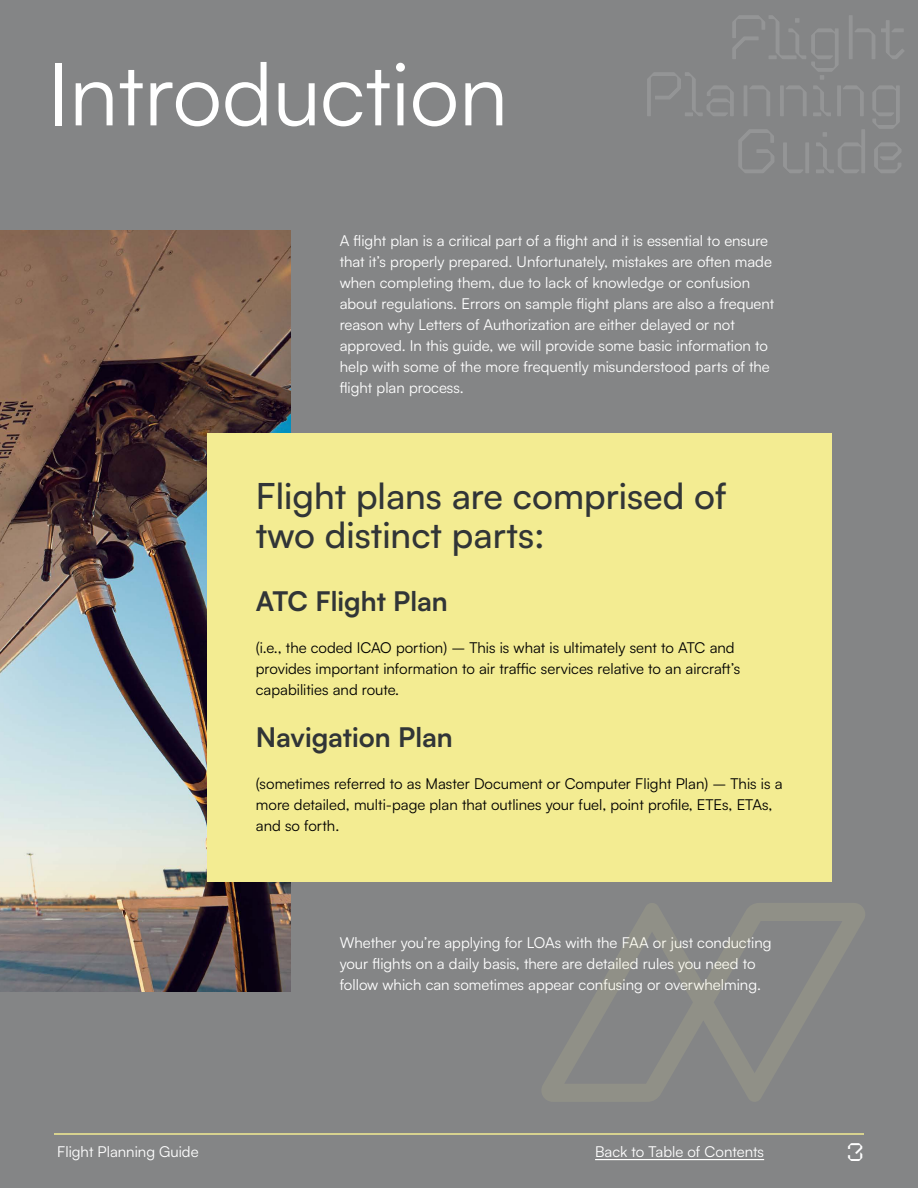
<style>
.page{position:relative;width:918px;height:1188px;background:#848586}
.page>*{position:absolute;margin:0;border:0;box-sizing:border-box;transform-origin:0 0}
.t1{font:87px "Satoshi";color:#fff}
.t2{font:500 36px/39px "Satoshi";color:#313537}
.t3{font:700 27px "Satoshi";color:#313537}
.t4{font:700 25.5px "Coanda";color:#fff}
.t5{font:15px/21px "Satoshi";color:#fff}
.t6{font:15px/21px "Satoshi";color:#000}
</style>
<div class="page">
<hr style="left:54px;top:1133px;width:810px;height:2px;background:#f3ec92">
<hr style="left:595px;top:1159px;width:169px;height:1px;background:#fff">
<img style="left:0;top:231px;width:291px;height:760px">
<svg style="left:542px;top:903px;width:323px;height:198px"></svg>
<div style="left:207px;top:433px;width:625px;height:448px;background:#f3ec92"></div>
<h1 class="t1" style="left:48px;top:36px;width:462px">Introduction</h1>
<p class="t5" style="left:340px;top:229px;width:436px">A flight plan is a critical part of a flight and it is essential to ensure that it’s properly prepared. Unfortunately, mistakes are often made when completing them, due to lack of knowledge or confusion about regulations. Errors on sample flight plans are also a frequent reason why Letters of Authorization are either delayed or not approved. In this guide, we will provide some basic information to help with some of the more frequently misunderstood parts of the flight plan process.</p>
<h2 class="t2" style="left:256px;top:475px;width:472px">Flight plans are comprised of two distinct parts:</h2>
<h3 class="t3" style="left:256px;top:581px;width:194px">ATC Flight Plan</h3>
<p class="t6" style="left:256px;top:636px;width:486px">(i.e., the coded ICAO portion) – This is what is ultimately sent to ATC and provides important information to air traffic services relative to an aircraft’s capabilities and route.</p>
<h3 class="t3" style="left:256px;top:718px;width:198px">Navigation Plan</h3>
<p class="t6" style="left:256px;top:773px;width:528px">(sometimes referred to as Master Document or Computer Flight Plan) – This is a more detailed, multi-page plan that outlines your fuel, point profile, ETEs, ETAs, and so forth.</p>
<p class="t5" style="left:340px;top:932px;width:433px">Whether you’re applying for LOAs with the FAA or just conducting your flights on a daily basis, there are detailed rules you need to follow which can sometimes appear confusing or overwhelming.</p>
<p class="t5" style="left:57px;top:1140px;width:143px">Flight Planning Guide</p>
<p class="t5" style="left:595px;top:1140px;width:171px">Back to Table of Contents</p>
<h3 class="t4" style="left:847px;top:1137px;width:19px">3</h3>
</div>
